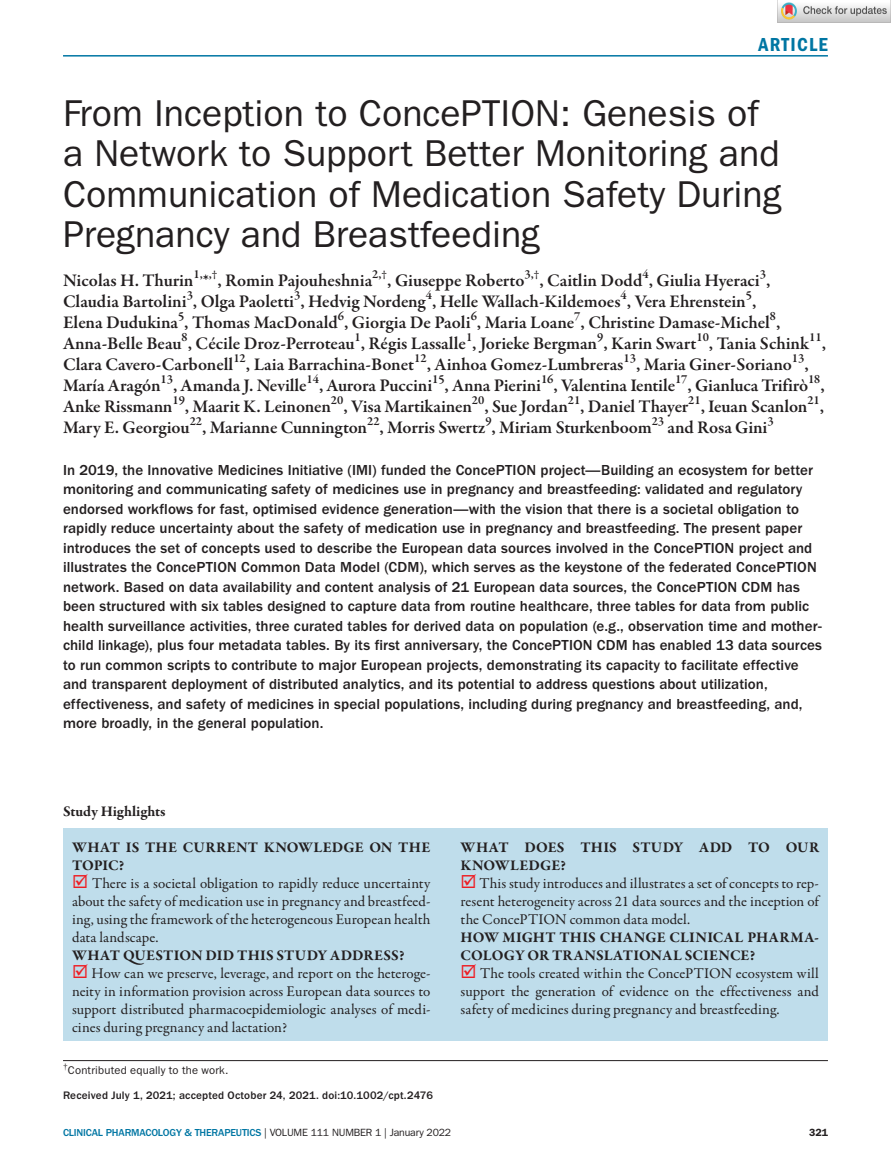
<style>
.page{position:relative;width:891px;height:1175px;background:#fff}
.page>*{position:absolute;margin:0;border:0;box-sizing:border-box;transform-origin:0 0}
.t1{font:37.5px/40.5px "ITC Franklin Gothic Std";color:#231f20}
.t2{font:19.5px "ITC Franklin Gothic Std Dm Cd";letter-spacing:.065em;color:#0076a3}
.t3{font:600 18px/21px "Garamond Premr Pro";letter-spacing:-.005em;color:#231f20}
.t4{font:500 15px/19.5px "ITC Franklin Gothic Std";letter-spacing:.005em;color:#231f20}
.t5{font:15px/18px "Garamond Premr Pro";letter-spacing:.005em;color:#231f20;text-align:justify}
.t6{font:700 15px/18px "Garamond Premr Pro";letter-spacing:.01em;color:#231f20}
.t7{font:500 11.25px "ITC Franklin Gothic Std";letter-spacing:.015em;color:#231f20}
.t8{font:11.25px "ITC Franklin Gothic Std";letter-spacing:.015em;color:#231f20}
.t9{font:500 10.5px "ITC Franklin Gothic Std";letter-spacing:-.015em;color:#0076a3}
.t10{font:600 10.5px "ITC Franklin Gothic Std";color:#231f20}
.t11{font:7.8px "ITC Franklin Gothic Std";color:#231f20}
.s1{color:#ee1d23}
.s2{font-weight:400;color:#231f20}
</style>
<div class="page">
<hr style="left:63px;top:55px;width:765px;height:2px;background:#0076a3">
<div style="left:63px;top:792px;width:765px;height:249px;background:#bfddeb"></div>
<div style="left:51px;top:783px;width:780px;height:44px;background:#fff"></div>
<hr style="left:63px;top:1060px;width:765px;height:1px;background:#231f20">
<img style="left:777px;top:0;width:114px;height:22px">
<h2 class="t2" style="left:758px;top:33px;width:71px">ARTICLE</h2>
<h1 class="t1" style="left:63px;top:93px;width:720px">From Inception to ConcePTION: Genesis of a Network to Support Better Monitoring and Communication of Medication Safety During Pregnancy and Breastfeeding</h1>
<p class="t3" style="left:63px;top:270px;width:765px">Nicolas H. Thurin<sup>1,</sup>*<sup>,†</sup>, Romin Pajouheshnia<sup>2,†</sup>, Giuseppe Roberto<sup>3,†</sup>, Caitlin Dodd<sup>4</sup>, Giulia Hyeraci<sup>3</sup>, Claudia Bartolini<sup>3</sup>, Olga Paoletti<sup>3</sup>, Hedvig Nordeng<sup>4</sup>, Helle Wallach-Kildemoes<sup>4</sup>, Vera Ehrenstein<sup>5</sup>,<br>Elena Dudukina<sup>5</sup>, Thomas MacDonald<sup>6</sup>, Giorgia De Paoli<sup>6</sup>, Maria Loane<sup>7</sup>, Christine Damase-Michel<sup>8</sup>, Anna-Belle Beau<sup>8</sup>, Cécile Droz-Perroteau<sup>1</sup>, Régis Lassalle<sup>1</sup>, Jorieke Bergman<sup>9</sup>, Karin Swart<sup>10</sup>, Tania Schink<sup>11</sup>, Clara Cavero-Carbonell<sup>12</sup>, Laia Barrachina-Bonet<sup>12</sup>, Ainhoa Gomez-Lumbreras<sup>13</sup>, Maria Giner-Soriano<sup>13</sup>, María Aragón<sup>13</sup>, Amanda J. Neville<sup>14</sup>, Aurora Puccini<sup>15</sup>, Anna Pierini<sup>16</sup>, Valentina Ientile<sup>17</sup>, Gianluca Trifirò<sup>18</sup>, Anke Rissmann<sup>19</sup>, Maarit K. Leinonen<sup>20</sup>, Visa Martikainen<sup>20</sup>, Sue Jordan<sup>21</sup>, Daniel Thayer<sup>21</sup>, Ieuan Scanlon<sup>21</sup>, Mary E. Georgiou<sup>22</sup>, Marianne Cunnington<sup>22</sup>, Morris Swertz<sup>9</sup>, Miriam Sturkenboom<sup>23</sup> and Rosa Gini<sup>3</sup></p>
<p class="t4" style="left:63px;top:460px;width:761px">In 2019, the Innovative Medicines Initiative (IMI) funded the ConcePTION project—Building an ecosystem for better monitoring and communicating safety of medicines use in pregnancy and breastfeeding: validated and regulatory endorsed workflows for fast, optimised evidence generation—with the vision that there is a societal obligation to rapidly reduce uncertainty about the safety of medication use in pregnancy and breastfeeding. The present paper introduces the set of concepts used to describe the European data sources involved in the ConcePTION project and illustrates the ConcePTION Common Data Model (CDM), which serves as the keystone of the federated ConcePTION network. Based on data availability and content analysis of 21 European data sources, the ConcePTION CDM has been structured with six tables designed to capture data from routine healthcare, three tables for data from public health surveillance activities, three curated tables for derived data on population (e.g., observation time and mother&shy;child linkage), plus four metadata tables. By its first anniversary, the ConcePTION CDM has enabled 13 data sources to run common scripts to contribute to major European projects, demonstrating its capacity to facilitate effective and transparent deployment of distributed analytics, and its potential to address questions about utilization, effectiveness, and safety of medicines in special populations, including during pregnancy and breastfeeding, and, more broadly, in the general population.</p>
<p class="t6" style="left:63px;top:802px;width:104px">Study Highlights</p>
<p class="t6" style="left:72px;top:838px;width:360px">WHAT IS THE CURRENT KNOWLEDGE ON THE<br>TOPIC?</p>
<p class="t5" style="left:72px;top:874px;width:360px"><span class="s1">☑</span> There is a societal obligation to rapidly reduce uncertainty about the safety of medication use in pregnancy and breastfeed&shy;ing, using the framework of the heterogeneous European health data landscape.</p>
<p class="t6" style="left:72px;top:946px;width:334px">WHAT QUESTION DID THIS STUDY ADDRESS?</p>
<p class="t5" style="left:72px;top:964px;width:360px"><span class="s1">☑</span> How can we preserve, leverage, and report on the heteroge&shy;neity in information provision across European data sources to support distributed pharmacoepidemiologic analyses of medi&shy;cines during pregnancy and lactation?</p>
<p class="t11" style="left:63px;top:1062px;width:6px">†</p>
<p class="t8" style="left:68px;top:1064px;width:162px">Contributed equally to the work.</p>
<p class="t7" style="left:63px;top:1088px;width:371px">Received July 1, 2021; accepted October 24, 2021. doi:10.1002/cpt.2476</p>
<p class="t6" style="left:461px;top:838px;width:360px">WHAT DOES THIS STUDY ADD TO OUR<br>KNOWLEDGE?</p>
<p class="t5" style="left:461px;top:874px;width:360px"><span class="s1">☑</span> This study introduces and illustrates a set of concepts to rep&shy;resent heterogeneity across 21 data sources and the inception of the ConcePTION common data model.</p>
<p class="t6" style="left:461px;top:928px;width:360px">HOW MIGHT THIS CHANGE CLINICAL PHARMA-<br>COLOGY OR TRANSLATIONAL SCIENCE?</p>
<p class="t5" style="left:461px;top:964px;width:360px"><span class="s1">☑</span> The tools created within the ConcePTION ecosystem will support the generation of evidence on the effectiveness and safety of medicines during pregnancy and breastfeeding.</p>
<p class="t9" style="left:63px;top:1126px;width:390px">CLINICAL PHARMACOLOGY &amp; THERAPEUTICS <span class="s2">| VOLUME 111 NUMBER 1 | January 2022</span></p>
<p class="t10" style="left:809px;top:1125px;width:20px">321</p>
</div>
